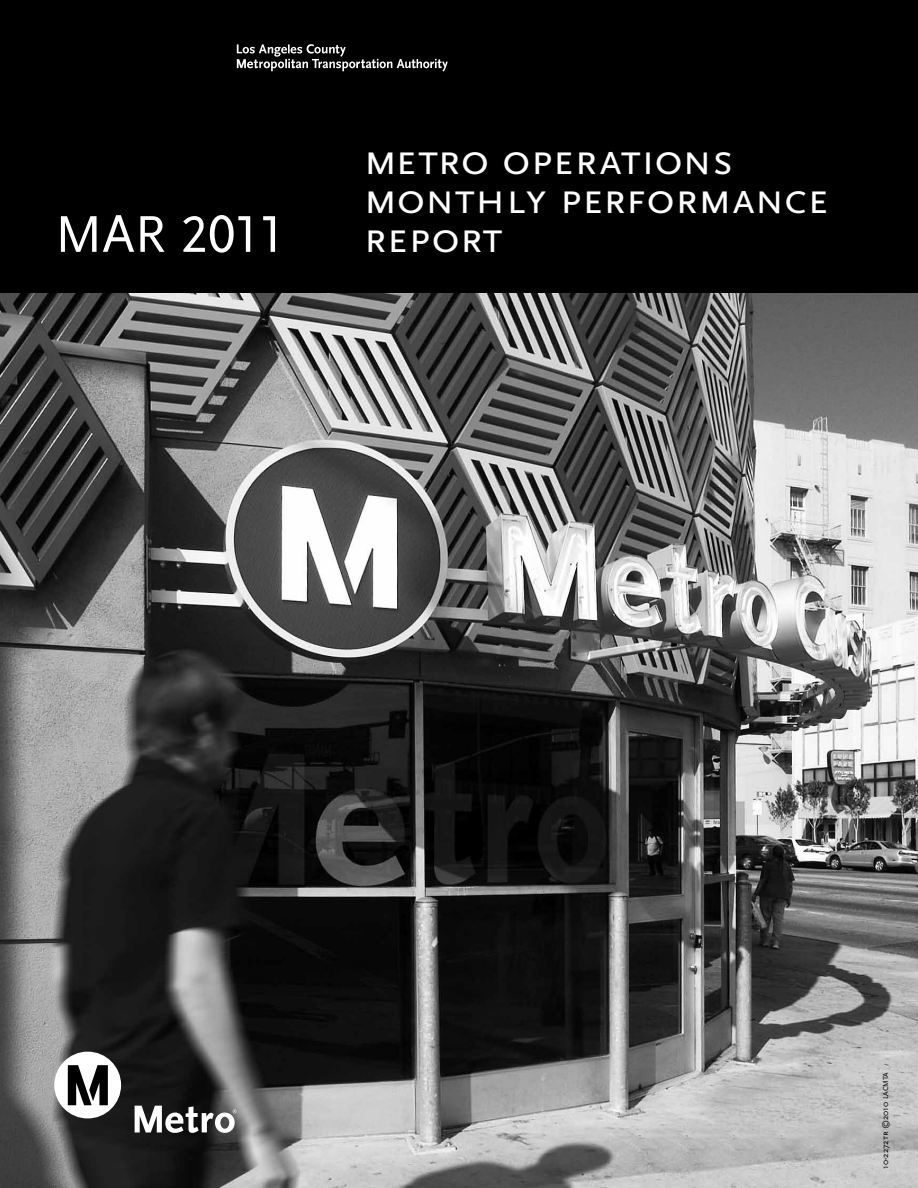
<style>
.page{position:relative;width:918px;height:1188px;background:#fff}
.page>*{position:absolute;margin:0;border:0;box-sizing:border-box;transform-origin:0 0}
.t1{font:54px "Scala Sans LF Caps";color:#fff}
.t2{font:45px/39px "Scala Sans Caps";color:#fff}
.t3{font:9px "Scala Sans";color:#000}
.s1{font-family:"Scala Sans Caps"}
.s2{font-size:7.5px}
</style>
<div class="page">
<div style="left:0;top:0;width:918px;height:295px;background:#000"></div>
<svg style="left:237px;top:44px;width:211px;height:28px"></svg>
<img style="left:0;top:293px;width:918px;height:895px">
<div style="left:54px;top:1052px;width:67px;height:66px;background:#fff;border-radius:50%"></div>
<svg style="left:68px;top:1065px;width:40px;height:40px"></svg>
<svg style="left:135px;top:1106px;width:102px;height:27px"></svg>
<p class="t1" style="left:55px;top:205px;width:232px">MAR 2011</p>
<p class="t2" style="left:364px;top:141px;width:466px">metro operations monthly performance</p>
<p class="t2" style="left:364px;top:219px;width:141px">report</p>
<p class="t3" style="left:880px;top:1169px;width:98px;rotate:-90deg">10-2272<span class="s1">tr</span> ©2010 <span class="s2">LACMTA</span></p>
</div>
